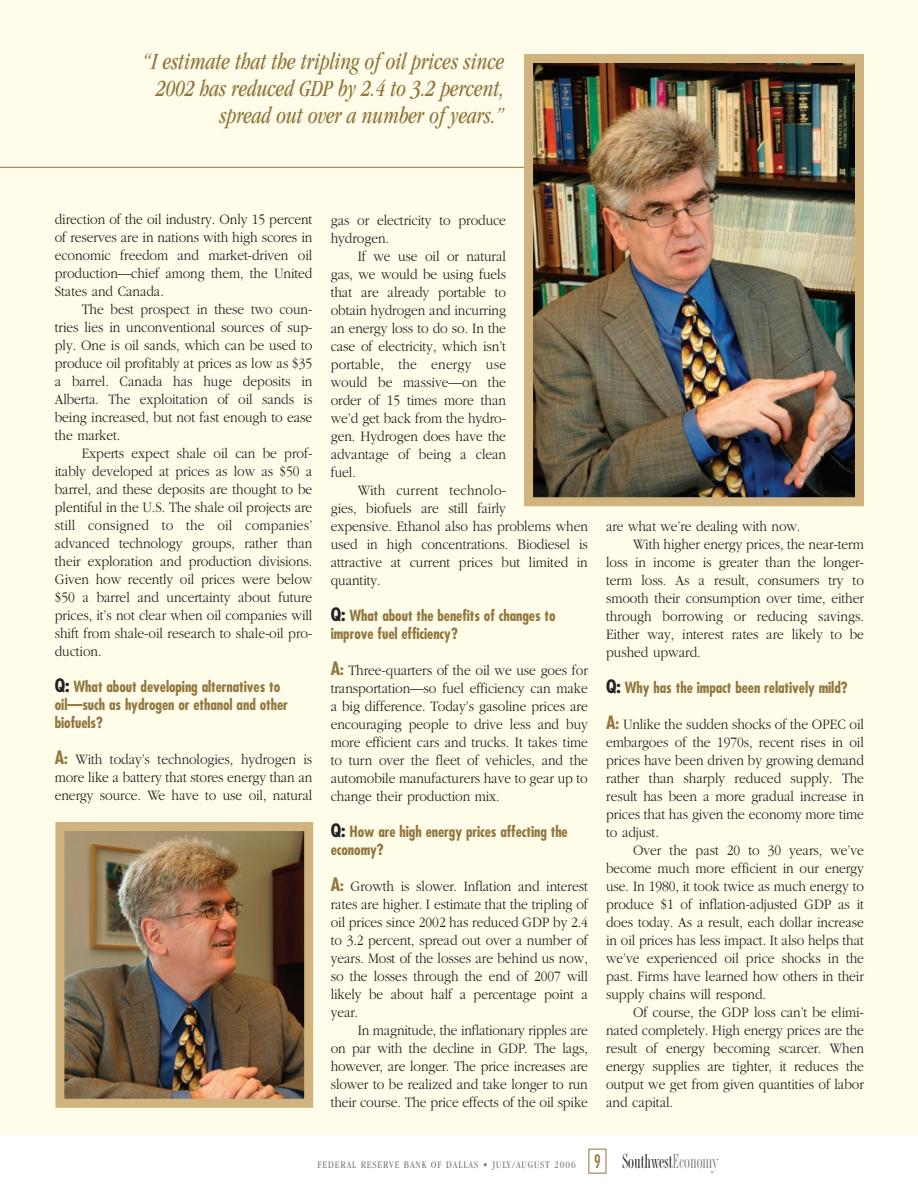
<style>
.page{position:relative;width:918px;height:1188px;background:#fff}
.page>*{position:absolute;margin:0;border:0;box-sizing:border-box;transform-origin:0 0}
.t1{font:italic condensed 24px/27px "Garamond";color:#92773e;text-align:right;scale:.9 1}
.t2{font:300 15px/18px "Garamond";letter-spacing:-.005em;color:#231f20;text-align:justify;scale:.9 1}
.t3{font:700 condensed 15px/18px "Futura";letter-spacing:-.005em;color:#92773e}
.t4{font:condensed 10.5px "Garamond";letter-spacing:.09em;color:#808285}
.s1{font-size:18px;color:#231f20}
.s2{font-family:"Futura";font-weight:700;font-stretch:condensed;font-size:18px;color:#92773e}
.s3{font-family:"Futura";font-weight:700;font-stretch:condensed;color:#92773e}
.s4{font-family:"Futura";font-size:18px;color:#92773e}
.s5{font-family:"AT Torino";font-size:21px;color:#231f20}
.s6{font-family:"AT Torino";font-size:21px}
</style>
<div class="page">
<div style="left:0;top:0;width:918px;height:1134px;background:#fffde9"></div>
<hr style="left:0;top:167px;width:864px;height:1px;background:#92773e">
<img style="left:534px;top:64px;width:320px;height:432px">
<div style="left:524px;top:54px;width:340px;height:452px;border:9px solid #d0b37f"></div>
<img style="left:65px;top:832px;width:238px;height:266px">
<div style="left:55px;top:822px;width:258px;height:286px;border:9px solid #d0b37f"></div>
<h1 class="t1" style="left:143px;top:50px;width:403px">“I estimate that the tripling of oil prices since<br>2002 has reduced GDP by 2.4 to 3.2 percent, spread out over a number of years.”</h1>
<p class="t2" style="left:55px;top:212px;width:288px">direction of the oil industry. Only 15 percent of reserves are in nations with high scores in economic freedom and market-driven oil production—chief among them, the United States and Canada.</p>
<p class="t2" style="left:55px;top:302px;width:288px;text-indent:27px">The best prospect in these two coun&shy;tries lies in unconventional sources of sup&shy;ply. One is oil sands, which can be used to produce oil profitably at prices as low as $35 a barrel. Canada has huge deposits in Alberta. The exploitation of oil sands is being increased, but not fast enough to ease the market.</p>
<p class="t2" style="left:55px;top:446px;width:288px;text-indent:27px">Experts expect shale oil can be prof&shy;itably developed at prices as low as $50 a barrel, and these deposits are thought to be plentiful in the U.S. The shale oil projects are still consigned to the oil companies’ advanced technology groups, rather than their exploration and production divisions.<br>Given how recently oil prices were below $50 a barrel and uncertainty about future prices, it’s not clear when oil companies will shift from shale-oil research to shale-oil pro&shy;duction.</p>
<p class="t3" style="left:55px;top:679px;width:235px"><span class="s1">Q:</span> What about developing alternatives to oil—such as hydrogen or ethanol and other biofuels?</p>
<p class="t2" style="left:55px;top:752px;width:288px"><span class="s2">A</span><span class="s3">:</span> With today’s technologies, hydrogen is more like a battery that stores energy than an energy source. We have to use oil, natural</p>
<p class="t2" style="left:331px;top:213px;width:196px">gas or electricity to produce hydrogen.</p>
<p class="t2" style="left:331px;top:249px;width:196px;text-indent:27px">If we use oil or natural gas, we would be using fuels that are already portable to obtain hydrogen and incurring an energy loss to do so. In the case of electricity, which isn’t portable, the energy use would be massive—on the order of 15 times more than we’d get back from the hydro&shy;gen. Hydrogen does have the advantage of being a clean fuel.</p>
<p class="t2" style="left:331px;top:483px;width:287px;text-align:left;text-indent:27px">With current technolo-<br>gies, biofuels are still fairly<br>expensive. Ethanol also has problems when used in high concentrations. Biodiesel is attractive at current prices but limited in quantity.</p>
<p class="t3" style="left:331px;top:608px;width:226px"><span class="s1">Q:</span> What about the benefits of changes to improve fuel efficiency?</p>
<p class="t2" style="left:331px;top:663px;width:287px"><span class="s2">A</span><span class="s3">:</span> Three-quarters of the oil we use goes for transportation—so fuel efficiency can make a big difference. Today’s gasoline prices are encouraging people to drive less and buy more efficient cars and trucks. It takes time to turn over the fleet of vehicles, and the automobile manufacturers have to gear up to change their production mix.</p>
<p class="t3" style="left:331px;top:824px;width:239px"><span class="s1">Q:</span> How are high energy prices affecting the economy?</p>
<p class="t2" style="left:331px;top:879px;width:287px"><span class="s2">A</span><span class="s3">:</span> Growth is slower. Inflation and interest rates are higher. I estimate that the tripling of oil prices since 2002 has reduced GDP by 2.4 to 3.2 percent, spread out over a number of years. Most of the losses are behind us now, so the losses through the end of 2007 will likely be about half a percentage point a year.</p>
<p class="t2" style="left:331px;top:1023px;width:287px;text-indent:27px">In magnitude, the inflationary ripples are on par with the decline in GDP. The lags, however, are longer. The price increases are slower to be realized and take longer to run their course. The price effects of the oil spike</p>
<p class="t2" style="left:606px;top:518px;width:217px">are what we’re dealing with now.</p>
<p class="t2" style="left:633px;top:536px;width:258px">With higher energy prices, the near-term</p>
<p class="t2" style="left:606px;top:554px;width:288px">loss in income is greater than the longer-</p>
<p class="t2" style="left:606px;top:572px;width:288px">term loss. As a result, consumers try to</p>
<p class="t2" style="left:606px;top:590px;width:288px">smooth their consumption over time, either</p>
<p class="t2" style="left:606px;top:608px;width:288px">through borrowing or reducing savings.</p>
<p class="t2" style="left:606px;top:626px;width:288px">Either way, interest rates are likely to be</p>
<p class="t2" style="left:606px;top:644px;width:107px">pushed upward.</p>
<p class="t3" style="left:606px;top:680px;width:243px"><span class="s1">Q:</span> Why has the impact been relatively mild?</p>
<p class="t2" style="left:606px;top:716px;width:288px"><span class="s2">A</span><span class="s3">:</span> Unlike the sudden shocks of the OPEC oil embargoes of the 1970s, recent rises in oil prices have been driven by growing demand rather than sharply reduced supply. The result has been a more gradual increase in prices that has given the economy more time to adjust.</p>
<p class="t2" style="left:606px;top:842px;width:288px;text-indent:27px">Over the past 20 to 30 years, we’ve become much more efficient in our energy use. In 1980, it took twice as much energy to produce $1 of inflation-adjusted GDP as it does today. As a result, each dollar increase in oil prices has less impact. It also helps that we’ve experienced oil price shocks in the past. Firms have learned how others in their supply chains will respond.</p>
<p class="t2" style="left:606px;top:1004px;width:288px;text-indent:27px">Of course, the GDP loss can’t be elimi&shy;nated completely. High energy prices are the result of energy becoming scarcer. When energy supplies are tighter, it reduces the output we get from given quantities of labor and capital.</p>
<p class="t4" style="left:318px;top:1160px;width:403px">FEDERAL RESERVE BANK OF DALLAS • JULY/AUGUST 2006 <span class="s4">9</span> <span class="s5">Southwest</span><span class="s6">Economy</span></p>
</div>
